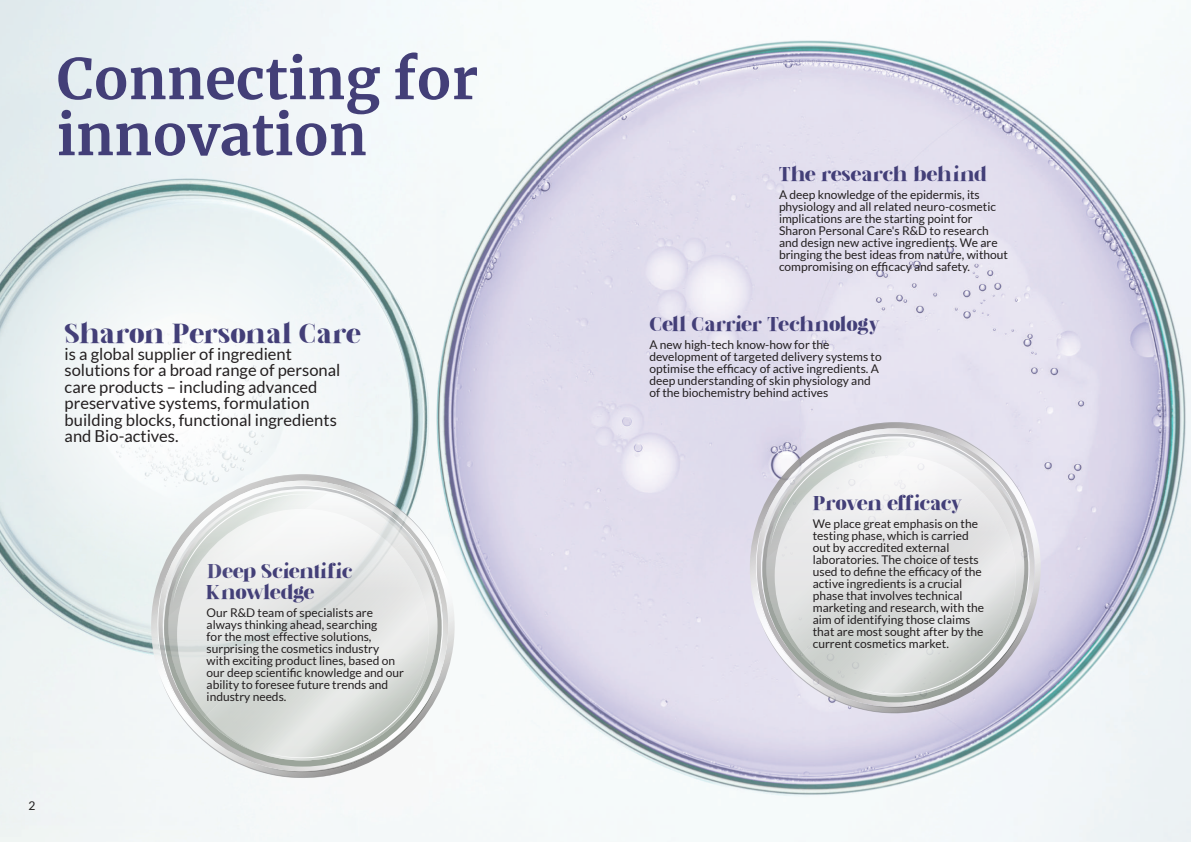
<style>
.page{position:relative;width:1191px;height:842px;background:#fff}
.page>*{position:absolute;margin:0;border:0;box-sizing:border-box;transform-origin:0 0}
.t1{font:700 56px/56px "Merriweather";color:#433f78}
.t2{font:700 27.5px "Dalglish";letter-spacing:-.01em;color:#433f78}
.t3{font:700 20px/21px "Dalglish";color:#433f78}
.t4{font:16.5px/16.5px "Lato";color:#231f20}
.t5{font:12px/12px "Lato";color:#231f20}
</style>
<div class="page">
<img style="left:0;top:0;width:1191px;height:842px">
<svg style="left:151px;top:474px;width:303px;height:304px"></svg>
<svg style="left:157px;top:474px;width:290px;height:304px"></svg>
<svg style="left:750px;top:422px;width:290px;height:291px;background:#dbd9e7"></svg>
<svg style="left:756px;top:422px;width:277px;height:291px;background:#dadadd"></svg>
<svg style="left:0;top:211px;width:368px;height:371px;fill:#f0f5f5"></svg>
<h1 class="t1" style="left:57px;top:49px;width:423px">Connecting for innovation</h1>
<h2 class="t2" style="left:65px;top:319px;width:297px">Sharon Personal Care</h2>
<h3 class="t4" style="left:65px;top:345px;width:277px">is a global supplier of ingredient solutions for a broad range of personal care products – including advanced preservative systems, formulation building blocks, functional ingredients and Bio-actives.</h3>
<p class="t5" style="left:28px;top:800px;width:8px">2</p>
<h3 class="t3" style="left:207px;top:561px;width:147px">Deep Scientific<br>Knowledge</h3>
<p class="t5" style="left:207px;top:606px;width:199px">Our R&amp;D team of specialists are always thinking ahead, searching<br>for the most effective solutions, surprising the cosmetics industry with exciting product lines, based on our deep scientific knowledge and our ability to foresee future trends and industry needs.</p>
<h3 class="t3" style="left:779px;top:164px;width:209px">The research behind</h3>
<p class="t5" style="left:779px;top:189px;width:230px">A deep knowledge of the epidermis, its physiology and all related neuro-cosmetic implications are the starting point for Sharon Personal Care's R&amp;D to research and design new active ingredients. We are bringing the best ideas from nature, without compromising on efficacy and safety.</p>
<h3 class="t3" style="left:649px;top:314px;width:232px">Cell Carrier Technology</h3>
<p class="t5" style="left:649px;top:338px;width:234px">A new high-tech know-how for the development of targeted delivery systems to optimise the efficacy of active ingredients. A deep understanding of skin physiology and of the biochemistry behind actives</p>
<h3 class="t3" style="left:813px;top:493px;width:151px">Proven efficacy</h3>
<p class="t5" style="left:813px;top:517px;width:173px">We place great emphasis on the testing phase, which is carried out by accredited external laboratories. The choice of tests used to define the efficacy of the active ingredients is a crucial phase that involves technical marketing and research, with the aim of identifying those claims that are most sought after by the current cosmetics market.</p>
</div>
